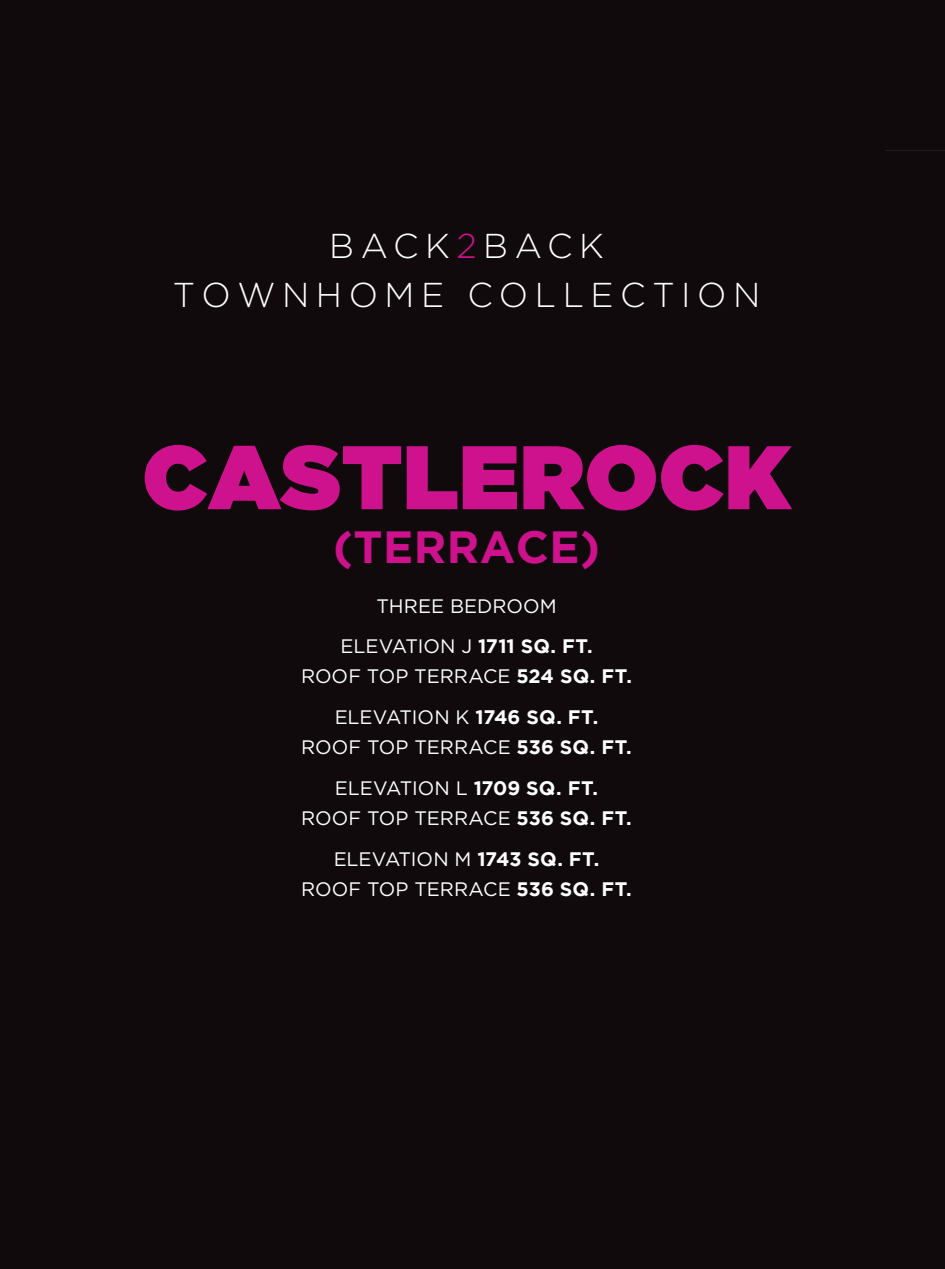
<style>
.page{position:relative;width:945px;height:1269px;background:#110a0c}
.page>*{position:absolute;margin:0;border:0;box-sizing:border-box;transform-origin:0 0}
.t1{font:90px "Gotham Ultra";letter-spacing:.01em;color:#ce118c}
.t2{font:700 45px "Gotham";letter-spacing:.01em;color:#ce118c}
.t3{font:300 34.5px/49.5px "Gotham";letter-spacing:.19em;color:#fff;text-align:center}
.t4{font:19.5px/40.8px "Gotham";letter-spacing:-.005em;color:#fff;text-align:center}
.s1{color:#ce118c}
.s2{font-weight:700}
</style>
<div class="page">
<hr style="left:885px;top:150px;width:60px;height:1px;background:#231f20">
<h3 class="t3" style="left:173px;top:220px;width:589px">BACK<span class="s1">2</span>BACK<br>TOWNHOME COLLECTION</h3>
<h1 class="t1" style="left:143px;top:425px;width:649px">CASTLEROCK</h1>
<h2 class="t2" style="left:333px;top:521px;width:268px">(TERRACE)</h2>
<p class="t4" style="left:341px;top:585px;width:254px">THREE BEDROOM<br>ELEVATION J <span class="s2">1711 SQ. FT.</span></p>
<p class="t4" style="left:301px;top:656px;width:332px">ROOF TOP TERRACE <span class="s2">524 SQ. FT.<br></span>ELEVATION K <span class="s2">1746 SQ. FT.</span></p>
<p class="t4" style="left:301px;top:726px;width:332px">ROOF TOP TERRACE <span class="s2">536 SQ. FT.<br></span>ELEVATION L <span class="s2">1709 SQ. FT.</span></p>
<p class="t4" style="left:301px;top:797px;width:332px">ROOF TOP TERRACE <span class="s2">536 SQ. FT.<br></span>ELEVATION M <span class="s2">1743 SQ. FT.</span></p>
<p class="t4" style="left:301px;top:868px;width:332px">ROOF TOP TERRACE <span class="s2">536 SQ. FT.</span></p>
</div>
